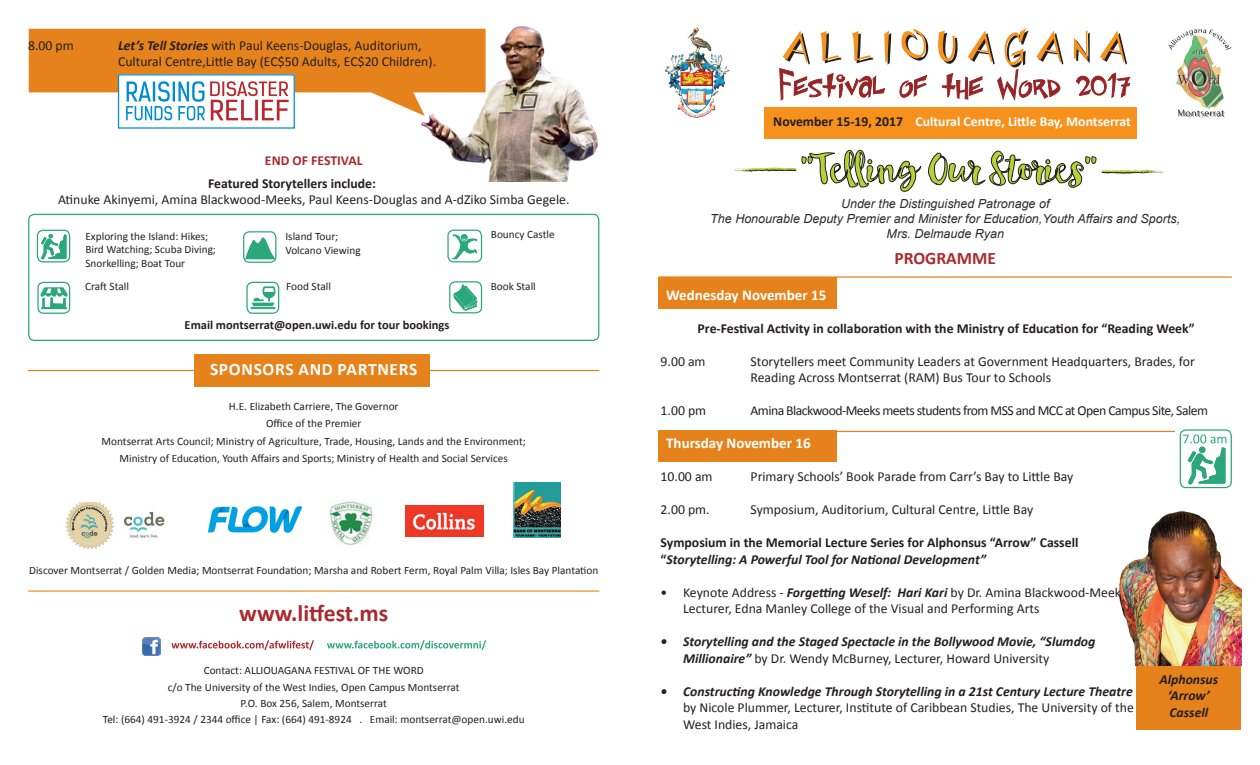
<style>
.page{position:relative;width:1260px;height:765px;background:#fff}
.page>*{position:absolute;margin:0;border:0;box-sizing:border-box;transform-origin:0 0}
.t1{font:700 23.75px "Calibri";color:#a92b30}
.t2{font:700 17.5px "Calibri";letter-spacing:.04em;color:#fff}
.t3{font:700 17.5px "Calibri";color:#a92b30}
.t4{font:700 15px "Calibri";color:#fff}
.t5{font:13.75px/16.5px "Calibri";color:#231f20}
.t6{font:700 13.75px/16.5px "Calibri";color:#231f20}
.t7{font:italic 700 13.75px/16.5px "Calibri";color:#231f20}
.t8{font:13.75px "Calibri";letter-spacing:-.04em;color:#231f20}
.t9{font:700 13.75px "Calibri";color:#fff}
.t10{font:700 13.75px "Calibri";color:#a92b30}
.t11{font:italic 12.5px/15px "Arial";color:#2c2d2c;text-align:center}
.t12{font:700 12.5px "Calibri";color:#231f20}
.t13{font:11.25px/16.2px "Calibri";color:#231f20;text-align:center}
.s1{font-weight:700;font-style:italic}
.s2{color:#231f20}
.s3{font-style:italic}
.s4{font-weight:400;font-style:normal}
</style>
<div class="page">
<svg style="left:29px;top:29px;width:353px;height:87px;fill:#e6821b"></svg>
<hr style="left:28px;top:370px;width:571px;height:1px;background:#e6821b">
<div style="left:194px;top:355px;width:236px;height:32px;background:#e6821b"></div>
<div style="left:658px;top:277px;width:179px;height:31px;background:#e6821b"></div>
<div style="left:1137px;top:666px;width:104px;height:64px;background:#e6821b"></div>
<div style="left:764px;top:107px;width:373px;height:31px;background:#f6911e"></div>
<div style="left:658px;top:431px;width:179px;height:31px;background:#e6821b"></div>
<hr style="left:28px;top:590px;width:571px;height:2px;background:#f6911e">
<div style="left:28px;top:214px;width:571px;height:127px;border:1px solid #2ba77b;border-radius:6px"></div>
<img style="left:1168px;top:29px;width:59px;height:80px">
<hr style="left:659px;top:276px;width:573px;height:2px;background:#e6821b">
<svg style="left:327px;top:640px;width:159px;height:10px"></svg>
<svg style="left:171px;top:640px;width:143px;height:10px"></svg>
<img style="left:142px;top:638px;width:18px;height:17px">
<svg style="left:779px;top:28px;width:352px;height:73px"></svg>
<svg style="left:735px;top:138px;width:429px;height:54px"></svg>
<svg style="left:41px;top:234px;width:26px;height:25px"></svg>
<div style="left:37px;top:230px;width:33px;height:32px;border:1px solid #2ba77b;border-radius:6px"></div>
<hr style="left:661px;top:431px;width:514px;height:1px;background:#e6821b">
<svg style="left:1183px;top:434px;width:43px;height:51px"></svg>
<div style="left:1180px;top:429px;width:52px;height:59px;border:1px solid #2ba77b;border-radius:6px"></div>
<div style="left:243px;top:231px;width:33px;height:32px;border:1px solid #2ba77b;border-radius:6px"></div>
<svg style="left:245px;top:238px;width:30px;height:21px"></svg>
<div style="left:447px;top:230px;width:35px;height:32px;border:1px solid #2ba77b;border-radius:6px"></div>
<svg style="left:452px;top:234px;width:25px;height:25px"></svg>
<img style="left:65px;top:502px;width:100px;height:48px">
<img style="left:329px;top:501px;width:44px;height:44px">
<img style="left:514px;top:482px;width:46px;height:56px">
<img style="left:207px;top:506px;width:96px;height:27px">
<div style="left:449px;top:281px;width:33px;height:32px;border:1px solid #2ba77b;border-radius:6px"></div>
<svg style="left:454px;top:284px;width:24px;height:27px"></svg>
<img style="left:665px;top:28px;width:65px;height:90px">
<img style="left:405px;top:506px;width:79px;height:30px">
<img style="left:1119px;top:511px;width:122px;height:155px">
<img style="left:382px;top:26px;width:216px;height:156px">
<div style="left:246px;top:282px;width:33px;height:32px;border:1px solid #2ba77b;border-radius:6px"></div>
<svg style="left:250px;top:286px;width:26px;height:23px"></svg>
<div style="left:37px;top:282px;width:33px;height:32px;border:1px solid #2ba77b;border-radius:6px"></div>
<svg style="left:40px;top:287px;width:28px;height:22px"></svg>
<svg style="left:118px;top:74px;width:177px;height:55px"></svg>
<svg style="left:126px;top:81px;width:163px;height:39px"></svg>
<p class="t5" style="left:28px;top:36px;width:47px">8.00 pm</p>
<p class="t5" style="left:118px;top:36px;width:320px"><span class="s1">Let’s Tell Stories</span> with Paul Keens-Douglas, Auditorium,<br>Cultural Centre,Little Bay (EC$50 Adults, EC$20 Children).</p>
<p class="t10" style="left:265px;top:152px;width:99px">END OF FESTIVAL</p>
<p class="t6" style="left:208px;top:174px;width:169px">Featured Storytellers include:</p>
<p class="t5" style="left:58px;top:191px;width:513px">Atinuke Akinyemi, Amina Blackwood-Meeks, Paul Keens-Douglas and A-dZiko Simba Gegele.</p>
<p class="t13" style="left:86px;top:229px;width:132px;line-height:13.5px;text-align:left">Exploring the Island: Hikes;<br>Bird Watching; Scuba Diving;<br>Snorkelling; Boat Tour</p>
<p class="t13" style="left:285px;top:229px;width:77px;line-height:13.5px;text-align:left">Island Tour;<br>Volcano Viewing</p>
<p class="t13" style="left:85px;top:278px;width:45px">Craft Stall</p>
<p class="t13" style="left:286px;top:278px;width:46px">Food Stall</p>
<p class="t13" style="left:491px;top:278px;width:46px">Book Stall</p>
<p class="t13" style="left:491px;top:226px;width:65px">Bouncy Castle</p>
<p class="t12" style="left:185px;top:317px;width:266px">Email montserrat@open.uwi.edu for tour bookings</p>
<h2 class="t2" style="left:210px;top:358px;width:208px">Sponsors and Partners</h2>
<p class="t13" style="left:102px;top:397px;width:426px;line-height:17.5px">H.E. Elizabeth Carriere, The Governor<br>Office of the Premier<br>Montserrat Arts Council; Ministry of Agriculture, Trade, Housing, Lands and the Environment; Ministry of Education, Youth Affairs and Sports; Ministry of Health and Social Services</p>
<p class="t13" style="left:29px;top:562px;width:571px">Discover Montserrat / Golden Media; Montserrat Foundation; Marsha and Robert Ferm, Royal Palm Villa; Isles Bay Plantation</p>
<h1 class="t1" style="left:239px;top:598px;width:151px">www.litfest.ms</h1>
<p class="t13" style="left:103px;top:662px;width:423px">Contact: ALLIOUAGANA FESTIVAL OF THE WORD<br>c/o The University of the West Indies, Open Campus Montserrat<br>P.O. Box 256, Salem, Montserrat<br>Tel: (664) 491-3924 / 2344 office | Fax: (664) 491-8924 . Email: montserrat@open.uwi.edu</p>
<p class="t9" style="left:773px;top:113px;width:359px"><span class="s2">November 15-19, 2017</span> Cultural Centre, Little Bay, Montserrat</p>
<p class="t11" style="left:710px;top:196px;width:471px">Under the Distinguished Patronage of<br>The Honourable Deputy Premier and Minister for Education,Youth Affairs and Sports,<br>Mrs. Delmaude Ryan</p>
<h2 class="t3" style="left:895px;top:247px;width:103px">PROGRAMME</h2>
<h3 class="t4" style="left:666px;top:285px;width:162px">Wednesday November 15</h3>
<p class="t6" style="left:698px;top:319px;width:499px">Pre-Festival Activity in collaboration with the Ministry of Education for “Reading Week”</p>
<p class="t5" style="left:661px;top:352px;width:47px">9.00 am</p>
<p class="t5" style="left:751px;top:352px;width:446px">Storytellers meet Community Leaders at Government Headquarters, Brades, for<br>Reading Across Montserrat (RAM) Bus Tour to Schools</p>
<p class="t5" style="left:661px;top:402px;width:47px">1.00 pm</p>
<p class="t8" style="left:751px;top:402px;width:459px">Amina Blackwood-Meeks meets students from MSS and MCC at Open Campus Site, Salem</p>
<h3 class="t4" style="left:666px;top:434px;width:146px">Thursday November 16</h3>
<p class="t5" style="left:661px;top:468px;width:54px">10.00 am</p>
<p class="t5" style="left:751px;top:468px;width:324px">Primary Schools’ Book Parade from Carr’s Bay to Little Bay</p>
<p class="t5" style="left:661px;top:501px;width:51px">2.00 pm.</p>
<p class="t5" style="left:751px;top:501px;width:284px">Symposium, Auditorium, Cultural Centre, Little Bay</p>
<p class="t6" style="left:661px;top:534px;width:419px">Symposium in the Memorial Lecture Series for Alphonsus “Arrow” Cassell “<span class="s3">Storytelling: A Powerful Tool for National Development”</span></p>
<p class="t5" style="left:683px;top:583px;width:448px;text-indent:-22px">• Keynote Address - <span class="s1">Forgetting Weself: Hari Kari</span> by Dr. Amina Blackwood-Meeks,<br>Lecturer, Edna Manley College of the Visual and Performing Arts</p>
<p class="t7" style="left:683px;top:633px;width:414px;text-indent:-22px">• Storytelling and the Staged Spectacle in the Bollywood Movie, “Slumdog<br>Millionaire” <span class="s4">by Dr. Wendy McBurney, Lecturer, Howard University</span></p>
<p class="t7" style="left:661px;top:682px;width:474px">• Constructing Knowledge Through Storytelling in a 21st Century Lecture Theatre</p>
<p class="t5" style="left:683px;top:699px;width:452px">by Nicole Plummer, Lecturer, Institute of Caribbean Studies, The University of the<br>West Indies, Jamaica</p>
<p class="t7" style="left:1159px;top:670px;width:60px;text-align:center">Alphonsus ‘Arrow’<br>Cassell</p>
</div>
